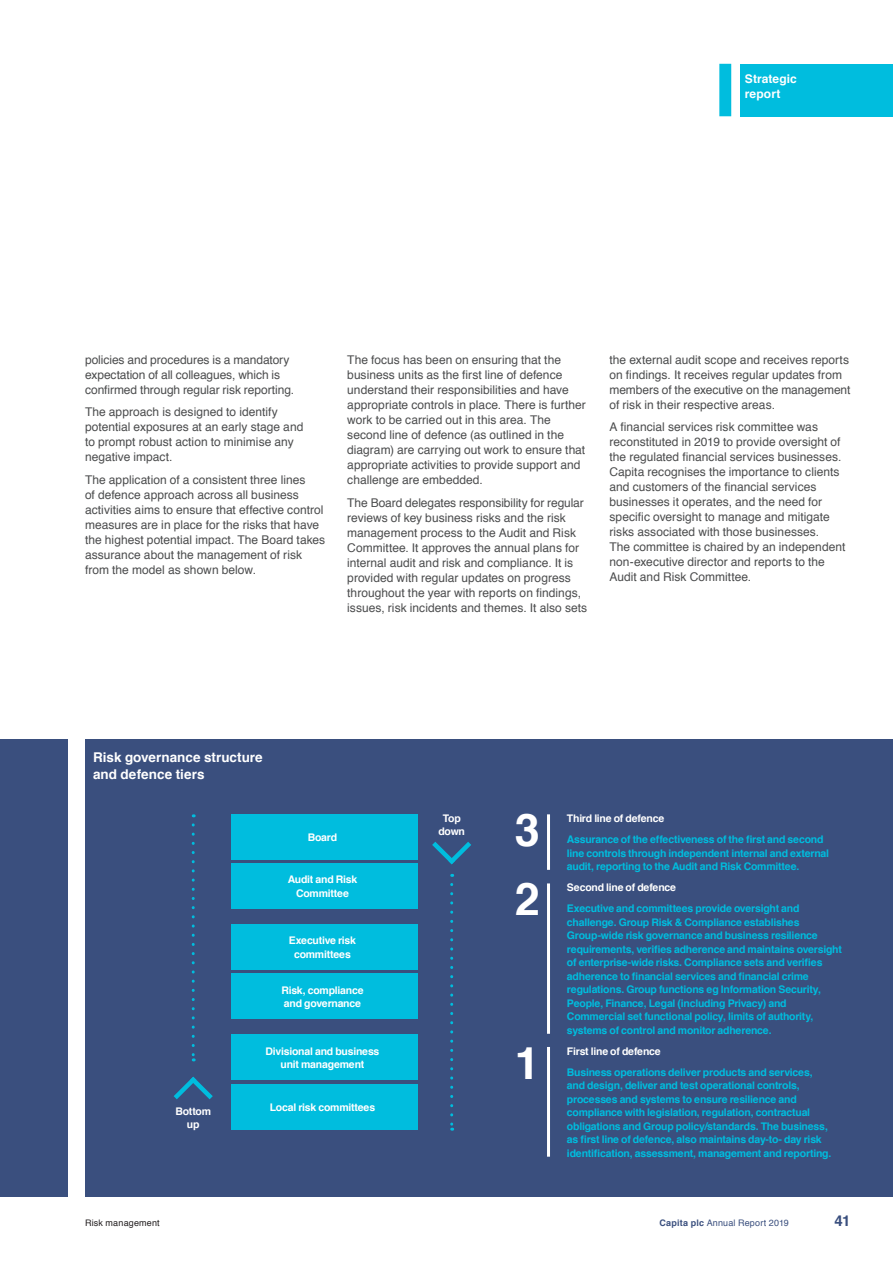
<style>
.page{position:relative;width:893px;height:1263px;background:#fff}
.page>*{position:absolute;margin:0;border:0;box-sizing:border-box;transform-origin:0 0}
.t1{font:700 45px/69.2px "Helvetica";color:#fff}
.t2{font:700 15px "Helvetica";color:#3a4f7e}
.t3{font:700 13.5px/16.5px "Helvetica";color:#fff}
.t4{font:12px/15px "Helvetica";color:#4b4c4d}
.t5{font:700 12px/15px "Helvetica";letter-spacing:.005em;color:#fff}
.t6{font:700 10.5px/13.5px "Helvetica";letter-spacing:-.02em;color:#00bdde}
.t7{font:700 10.5px/13.5px "Helvetica";letter-spacing:-.02em;color:#fff;text-align:center}
.t8{font:9px "Helvetica";letter-spacing:.02em;color:#3a4f7e}
.t9{font:9px "Helvetica";letter-spacing:.02em;color:#231f20}
.s1{font-weight:700}
</style>
<div class="page">
<div style="left:0;top:739px;width:67px;height:457px;background:#3a4f7e"></div>
<div style="left:85px;top:739px;width:808px;height:457px;background:#3a4f7e"></div>
<svg style="left:173px;top:1076px;width:40px;height:24px"></svg>
<hr style="left:547px;top:814px;width:3px;height:56px;background:#fff">
<svg style="left:432px;top:842px;width:39px;height:35px"></svg>
<svg style="left:450px;top:884px;width:3px;height:247px"></svg>
<svg style="left:192px;top:825px;width:3px;height:236px"></svg>
<hr style="left:547px;top:883px;width:3px;height:151px;background:#fff">
<hr style="left:547px;top:1047px;width:3px;height:110px;background:#fff">
<div style="left:231px;top:1084px;width:186px;height:45px;background:#00bdde"></div>
<div style="left:231px;top:1035px;width:186px;height:45px;background:#00bdde"></div>
<div style="left:231px;top:974px;width:186px;height:45px;background:#00bdde"></div>
<div style="left:231px;top:924px;width:186px;height:45px;background:#00bdde"></div>
<div style="left:231px;top:863px;width:186px;height:45px;background:#00bdde"></div>
<div style="left:231px;top:814px;width:186px;height:45px;background:#00bdde"></div>
<div style="left:719px;top:64px;width:12px;height:52px;background:#00bdde"></div>
<div style="left:741px;top:64px;width:152px;height:52px;background:#00bdde"></div>
<p class="t5" style="left:745px;top:71px;width:54px">Strategic report</p>
<p class="t4" style="left:85px;top:352px;width:211px">policies and procedures is a mandatory expectation of all colleagues, which is confirmed through regular risk reporting.</p>
<p class="t4" style="left:85px;top:405px;width:220px">The approach is designed to identify potential exposures at an early stage and to prompt robust action to minimise any negative impact.</p>
<p class="t4" style="left:85px;top:472px;width:242px">The application of a consistent three lines<br>of defence approach across all business activities aims to ensure that effective control measures are in place for the risks that have the highest potential impact. The Board takes assurance about the management of risk from the model as shown below.</p>
<p class="t4" style="left:347px;top:353px;width:240px">The focus has been on ensuring that the business units as the first line of defence understand their responsibilities and have appropriate controls in place. There is further work to be carried out in this area. The second line of defence (as outlined in the diagram) are carrying out work to ensure that appropriate activities to provide support and challenge are embedded.</p>
<p class="t4" style="left:347px;top:495px;width:241px">The Board delegates responsibility for regular reviews of key business risks and the risk management process to the Audit and Risk Committee. It approves the annual plans for internal audit and risk and compliance. It is provided with regular updates on progress throughout the year with reports on findings, issues, risk incidents and themes. It also sets</p>
<p class="t4" style="left:609px;top:352px;width:242px">the external audit scope and receives reports on findings. It receives regular updates from members of the executive on the management of risk in their respective areas.</p>
<p class="t4" style="left:609px;top:420px;width:237px">A financial services risk committee was reconstituted in 2019 to provide oversight of the regulated financial services businesses.<br>Capita recognises the importance to clients and customers of the financial services businesses it operates, and the need for specific oversight to manage and mitigate risks associated with those businesses.<br>The committee is chaired by an independent non-executive director and reports to the Audit and Risk Committee.</p>
<p class="t3" style="left:93px;top:749px;width:171px">Risk governance structure and defence tiers</p>
<p class="t7" style="left:175px;top:1104px;width:37px">Bottom up</p>
<p class="t7" style="left:308px;top:830px;width:31px">Board</p>
<p class="t7" style="left:288px;top:873px;width:71px">Audit and Risk<br>Committee</p>
<p class="t7" style="left:289px;top:934px;width:69px">Executive risk committees</p>
<p class="t7" style="left:281px;top:983px;width:84px;text-align:left">Risk, compliance and governance</p>
<p class="t7" style="left:265px;top:1044px;width:115px">Divisional and business unit management</p>
<p class="t7" style="left:270px;top:1100px;width:107px">Local risk committees</p>
<p class="t7" style="left:438px;top:811px;width:28px">Top down</p>
<h1 class="t1" style="left:515px;top:796px;width:27px">3<br>2</h1>
<h1 class="t1" style="left:515px;top:1029px;width:27px">1</h1>
<p class="t7" style="left:567px;top:812px;width:99px">Third line of defence</p>
<p class="t6" style="left:567px;top:833px;width:264px">Assurance of the effectiveness of the first and second line controls through independent internal and external audit, reporting to the Audit and Risk Committee.</p>
<p class="t7" style="left:567px;top:881px;width:111px">Second line of defence</p>
<p class="t6" style="left:567px;top:902px;width:276px">Executive and committees provide oversight and challenge. Group Risk &amp; Compliance establishes Group-wide risk governance and business resilience requirements, verifies adherence and maintains oversight of enterprise-wide risks. Compliance sets and verifies adherence to financial services and financial crime regulations. Group functions eg Information Security, People, Finance, Legal (including Privacy) and Commercial set functional policy, limits of authority, systems of control and monitor adherence.</p>
<p class="t7" style="left:567px;top:1044px;width:95px">First line of defence</p>
<p class="t6" style="left:567px;top:1065px;width:266px">Business operations deliver products and services, and design, deliver and test operational controls, processes and systems to ensure resilience and compliance with legislation, regulation, contractual obligations and Group policy/standards. The business, as first line of defence, also maintains day-to- day risk identification, assessment, management and reporting.</p>
<p class="t9" style="left:85px;top:1216px;width:76px">Risk management</p>
<p class="t8" style="left:660px;top:1216px;width:131px"><span class="s1">Capita plc</span> Annual Report 2019</p>
<p class="t2" style="left:834px;top:1209px;width:18px">41</p>
</div>
